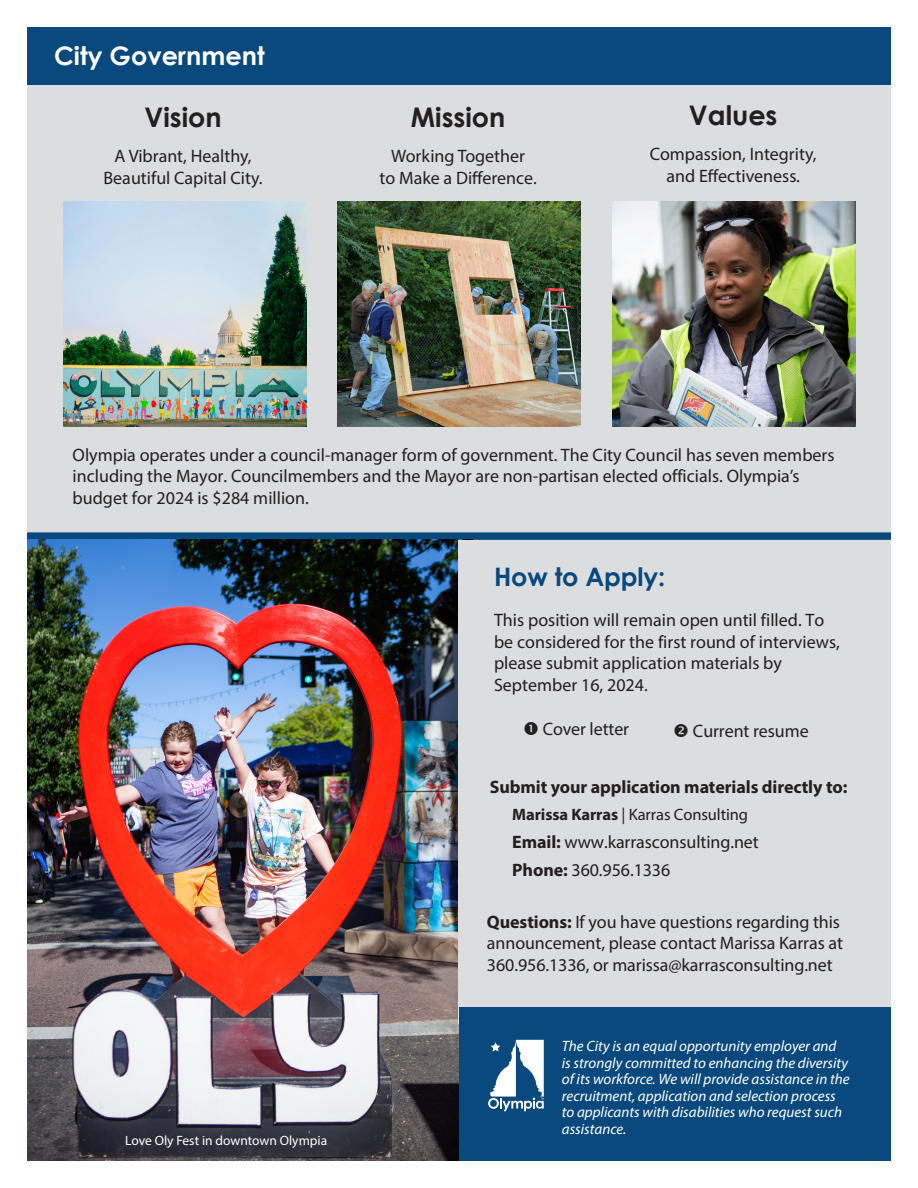
<style>
.page{position:relative;width:918px;height:1188px;background:#fff}
.page>*{position:absolute;margin:0;border:0;box-sizing:border-box;transform-origin:0 0}
.t1{font:700 27px "Century Gothic";color:#231f20}
.t2{font:700 25.5px "Century Gothic";color:#fff}
.t3{font:700 25.5px "Century Gothic";letter-spacing:-.005em;color:#09497d}
.t4{font:18px/21.6px "Myriad Pro";color:#231f20}
.t5{font:700 18px "Myriad Pro";letter-spacing:-.005em;color:#231f20}
.t6{font:16.5px "Myriad Pro";letter-spacing:-.005em;color:#231f20}
.t7{font:italic 15px/16.5px "Myriad Pro";color:#fff}
.t8{font:13.5px "Myriad Pro";color:#fff}
.s1{font-weight:700}
</style>
<div class="page">
<div style="left:27px;top:72px;width:864px;height:464px;background:#dcdddf"></div>
<img style="left:63px;top:201px;width:243px;height:226px">
<img style="left:338px;top:201px;width:243px;height:226px">
<img style="left:612px;top:201px;width:243px;height:226px">
<div style="left:27px;top:532px;width:864px;height:8px;background:#09497d"></div>
<img style="left:27px;top:540px;width:432px;height:621px">
<div style="left:458px;top:540px;width:432px;height:484px;background:#dcdddf"></div>
<div style="left:459px;top:1008px;width:431px;height:153px;background:#09497d"></div>
<svg style="left:488px;top:1040px;width:56px;height:71px"></svg>
<div style="left:27px;top:27px;width:864px;height:57px;background:#09497d"></div>
<p class="t2" style="left:54px;top:37px;width:212px">City Government</p>
<p class="t1" style="left:144px;top:97px;width:79px">Vision</p>
<p class="t4" style="left:103px;top:145px;width:161px;text-align:center">A Vibrant, Healthy,<br>Beautiful Capital City.</p>
<p class="t1" style="left:411px;top:97px;width:96px">Mission</p>
<p class="t4" style="left:380px;top:145px;width:159px;text-align:center">Working Together<br>to Make a Difference.</p>
<p class="t1" style="left:689px;top:95px;width:90px">Values</p>
<p class="t4" style="left:650px;top:143px;width:168px;text-align:center">Compassion, Integrity, and Effectiveness.</p>
<p class="t4" style="left:73px;top:444px;width:763px">Olympia operates under a council-manager form of government. The City Council has seven members including the Mayor. Councilmembers and the Mayor are non-partisan elected officials. Olympia’s budget for 2024 is $284 million.</p>
<p class="t3" style="left:494px;top:558px;width:173px">How to Apply:</p>
<p class="t4" style="left:494px;top:609px;width:347px">This position will remain open until filled. To be considered for the first round of interviews, please submit application materials by September 16, 2024.</p>
<p class="t4" style="left:543px;top:718px;width:88px">Cover letter</p>
<p class="t4" style="left:693px;top:720px;width:117px">Current resume</p>
<p class="t8" style="left:125px;top:1132px;width:204px">Love Oly Fest in downtown Olympia</p>
<p class="t5" style="left:490px;top:775px;width:359px">Submit your application materials directly to:</p>
<p class="t6" style="left:512px;top:805px;width:237px"><span class="s1">Marissa Karras</span> | Karras Consulting</p>
<p class="t4" style="left:512px;top:827px;width:248px;line-height:28.7px"><span class="s1">Email:</span> www.karrasconsulting.net<br><span class="s1">Phone:</span> 360.956.1336</p>
<p class="t4" style="left:487px;top:911px;width:357px"><span class="s1">Questions:</span> If you have questions regarding this announcement, please contact Marissa Karras at<br>360.956.1336, or marissa@karrasconsulting.net</p>
<p class="t7" style="left:562px;top:1038px;width:289px">The City is an equal opportunity employer and<br>is strongly committed to enhancing the diversity of its workforce. We will provide assistance in the recruitment, application and selection process to applicants with disabilities who request such assistance.</p>
</div>
